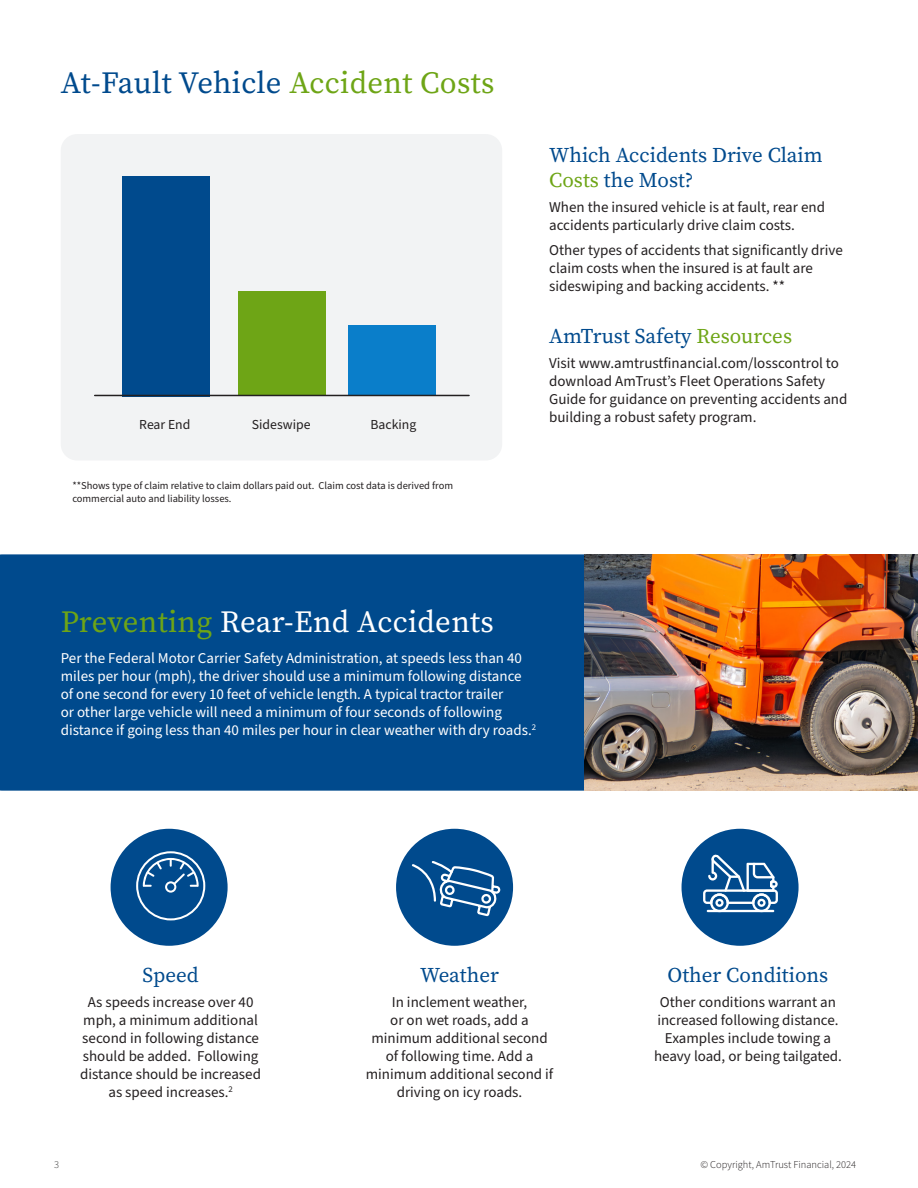
<style>
.page{position:relative;width:918px;height:1188px;background:#fff}
.page>*{position:absolute;margin:0;border:0;box-sizing:border-box;transform-origin:0 0}
.t1{font:30.75px "Source Serif Variable";letter-spacing:.01em;color:#004a8d}
.t2{font:30.75px "Source Serif Variable";letter-spacing:.01em;color:#fff}
.t3{font:21px/25.5px "Source Serif Variable";color:#004a8d}
.t4{font:21px "Source Serif Pro";color:#004a8d}
.t5{font:15px/18px "Source Sans Pro";color:#231f20;text-align:center}
.t6{font:15px/18px "Source Sans Pro";color:#fff}
.t7{font:13.8px "Source Sans Pro";color:#231f20}
.t8{font:10.5px/12.6px "Source Sans Pro";color:#231f20}
.t9{font:10.5px "Source Sans Variable";color:#231f20}
.t10{font:10.5px "Source Sans Variable";color:#414141}
.s1{color:#6ea516}
</style>
<div class="page">
<div style="left:0;top:554px;width:584px;height:237px;background:#004a8d"></div>
<div style="left:111px;top:829px;width:117px;height:117px;background:#004a8d;border-radius:50%"></div>
<div style="left:396px;top:829px;width:117px;height:117px;background:#004a8d;border-radius:50%"></div>
<div style="left:682px;top:829px;width:117px;height:117px;background:#004a8d;border-radius:50%"></div>
<div style="left:61px;top:134px;width:441px;height:327px;background:#f2f3f4;border-radius:16px"></div>
<div style="left:122px;top:176px;width:87px;height:220px;background:#004a8d"></div>
<div style="left:238px;top:291px;width:87px;height:105px;background:#6ea516"></div>
<div style="left:349px;top:326px;width:87px;height:70px;background:#0a7eca"></div>
<hr style="left:95px;top:395px;width:374px;height:1px;background:#231f20">
<img style="left:584px;top:554px;width:334px;height:237px">
<svg style="left:136px;top:851px;width:69px;height:69px"></svg>
<svg style="left:412px;top:861px;width:89px;height:56px"></svg>
<svg style="left:703px;top:854px;width:75px;height:58px"></svg>
<hr style="left:707px;top:910px;width:67px;height:2px;background:#fff">
<p class="t1" style="left:61px;top:62px;width:435px">At-Fault Vehicle <span class="s1">Accident Costs</span></p>
<p class="t7" style="left:139px;top:415px;width:53px">Rear End</p>
<p class="t7" style="left:252px;top:415px;width:60px">Sideswipe</p>
<p class="t7" style="left:370px;top:415px;width:47px">Backing</p>
<p class="t8" style="left:72px;top:479px;width:382px">**Shows type of claim relative to claim dollars paid out. Claim cost data is derived from commercial auto and liability losses.</p>
<p class="t3" style="left:549px;top:142px;width:275px">Which Accidents Drive Claim<br><span class="s1">Costs</span> the Most?</p>
<p class="t5" style="left:549px;top:199px;width:277px;text-align:left">When the insured vehicle is at fault, rear end accidents particularly drive claim costs.</p>
<p class="t5" style="left:549px;top:241px;width:295px;text-align:left">Other types of accidents that significantly drive claim costs when the insured is at fault are sideswiping and backing accidents. **</p>
<p class="t3" style="left:549px;top:324px;width:244px">AmTrust Safety <span class="s1">Resources</span></p>
<p class="t5" style="left:549px;top:355px;width:300px;text-align:left">Visit www.amtrustfinancial.com/losscontrol to download AmTrust’s Fleet Operations Safety Guide for guidance on preventing accidents and building a robust safety program.</p>
<p class="t2" style="left:61px;top:601px;width:435px"><span class="s1">Preventing</span> Rear-End Accidents</p>
<p class="t6" style="left:61px;top:650px;width:477px">Per the Federal Motor Carrier Safety Administration, at speeds less than 40 miles per hour (mph), the driver should use a minimum following distance of one second for every 10 feet of vehicle length. A typical tractor trailer<br>or other large vehicle will need a minimum of four seconds of following distance if going less than 40 miles per hour in clear weather with dry roads.<sup>2</sup></p>
<p class="t4" style="left:143px;top:961px;width:58px">Speed</p>
<p class="t5" style="left:80px;top:994px;width:182px">As speeds increase over 40 mph, a minimum additional second in following distance should be added. Following distance should be increased as speed increases.<sup>2</sup></p>
<p class="t4" style="left:420px;top:961px;width:80px">Weather</p>
<p class="t5" style="left:366px;top:994px;width:189px">In inclement weather,<br>or on wet roads, add a minimum additional second of following time. Add a minimum additional second if driving on icy roads.</p>
<p class="t4" style="left:668px;top:961px;width:162px">Other Conditions</p>
<p class="t5" style="left:654px;top:994px;width:189px">Other conditions warrant an increased following distance.<br>Examples include towing a heavy load, or being tailgated.</p>
<p class="t10" style="left:54px;top:1158px;width:7px">3</p>
<p class="t9" style="left:700px;top:1158px;width:157px">© Copyright, AmTrust Financial, 2024</p>
</div>
